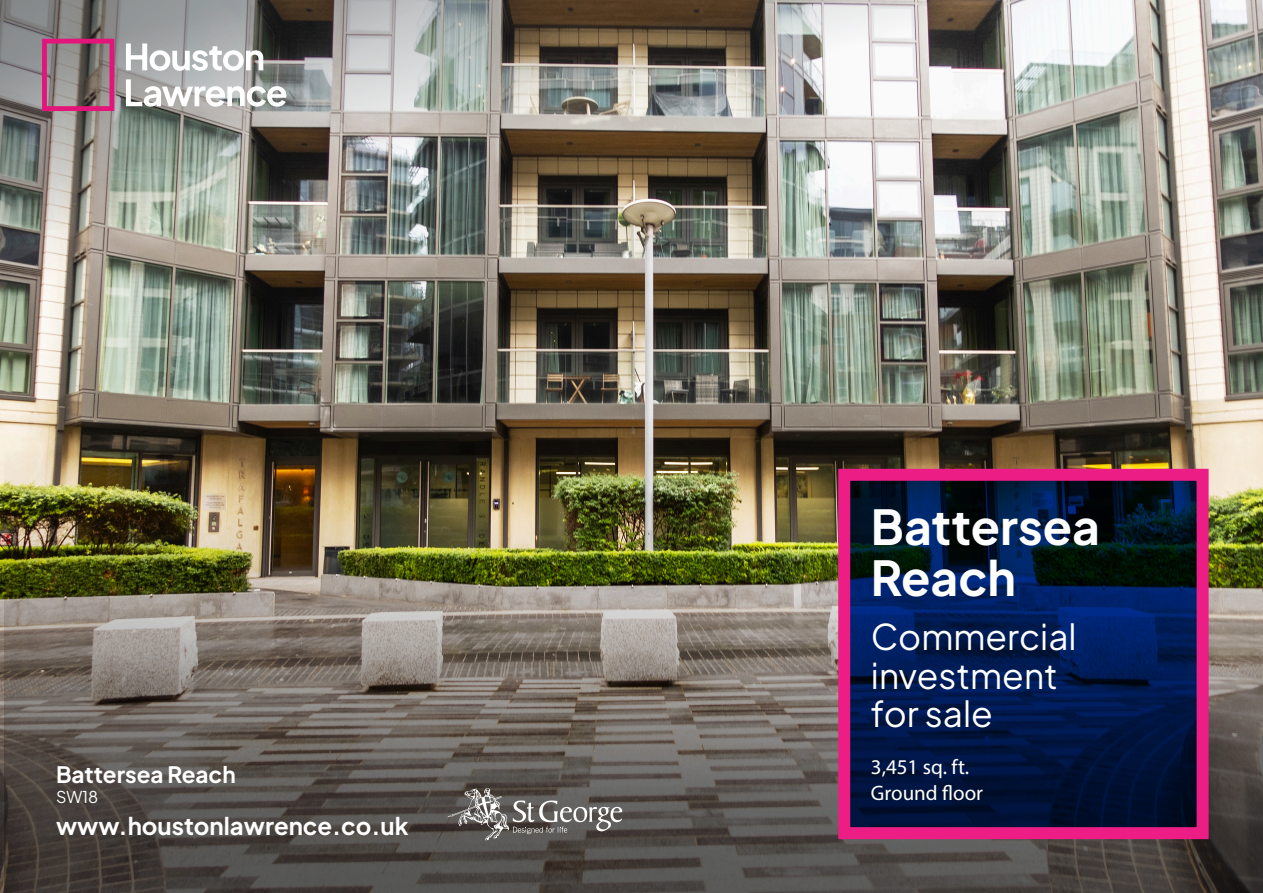
<style>
.page{position:relative;width:1263px;height:893px;background:#fff}
.page>*{position:absolute;margin:0;border:0;box-sizing:border-box;transform-origin:0 0}
.t1{font:700 48px/51px "Plus Jakarta Sans";color:#fff}
.t2{font:35.25px/38.5px "Plus Jakarta Sans";color:#fff}
.t3{font:700 24px "Plus Jakarta Sans";color:#fff}
.t4{font:700 22.5px "Plus Jakarta Sans";color:#fff}
.t5{font:21px "Myriad Pro";color:#fff}
.t6{font:16.2px "Plus Jakarta Sans";color:#fff}
</style>
<div class="page">
<img style="left:0;top:230px;width:1263px;height:663px">
<img style="left:477px;top:0;width:786px;height:230px">
<img style="left:4px;top:451px;width:1259px;height:442px">
<img style="left:0;top:0;width:477px;height:354px">
<svg style="left:447px;top:788px;width:175px;height:52px;background:#706c69"></svg>
<svg style="left:851px;top:482px;width:344px;height:344px;background:#001741"></svg>
<div style="left:838px;top:469px;width:370px;height:370px;border:12px solid #ed1d86"></div>
<svg style="left:126px;top:43px;width:137px;height:28px"></svg>
<svg style="left:126px;top:79px;width:160px;height:28px"></svg>
<svg style="left:42px;top:39px;width:72px;height:72px;background:#986379"></svg>
<p class="t4" style="left:56px;top:755px;width:181px">Battersea Reach</p>
<p class="t6" style="left:56px;top:783px;width:44px">SW18</p>
<p class="t3" style="left:56px;top:805px;width:354px">www.houstonlawrence.co.uk</p>
<p class="t1" style="left:871px;top:495px;width:231px">Battersea<br>Reach</p>
<p class="t2" style="left:871px;top:614px;width:207px">Commercial investment for sale</p>
<p class="t5" style="left:871px;top:754px;width:100px">3,451 sq. ft.</p>
<p class="t5" style="left:871px;top:780px;width:114px">Ground floor</p>
</div>
